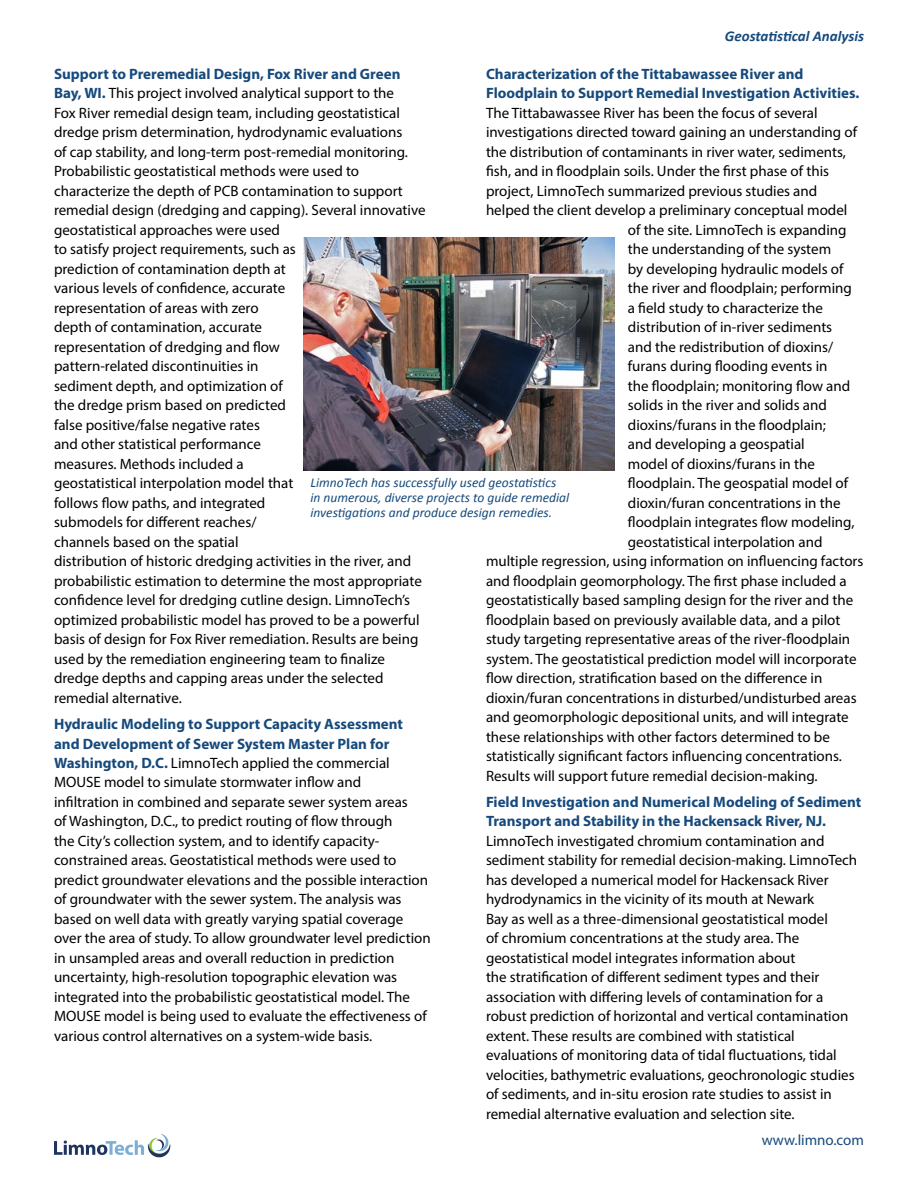
<style>
.page{position:relative;width:918px;height:1188px;background:#fff}
.page>*{position:absolute;margin:0;border:0;box-sizing:border-box;transform-origin:0 0}
.t1{font:15px/19.5px "Myriad Pro";color:#000}
.t2{font:700 15px/19.5px "Myriad Pro";color:#174a7c}
.t3{font:italic 700 15px "Calibri";color:#174a7c}
.t4{font:15px "Myriad Pro";color:#174a7c}
.t5{font:italic 13.5px/15px "Calibri";color:#174a7c}
.s1{font-weight:700;color:#174a7c}
</style>
<div class="page">
<svg style="left:54px;top:1134px;width:116px;height:23px"></svg>
<img style="left:304px;top:238px;width:310px;height:233px">
<p class="t3" style="left:725px;top:27px;width:141px">Geostatistical Analysis</p>
<p class="t2" style="left:486px;top:63px;width:375px">Characterization of the Tittabawassee River and<br>Floodplain to Support Remedial Investigation Activities.</p>
<p class="t1" style="left:486px;top:103px;width:333px">The Tittabawassee River has been the focus of several</p>
<p class="t1" style="left:486px;top:122px;width:373px">investigations directed toward gaining an understanding of</p>
<p class="t1" style="left:486px;top:142px;width:362px">the distribution of contaminants in river water, sediments,</p>
<p class="t1" style="left:486px;top:161px;width:345px">fish, and in floodplain soils. Under the first phase of this</p>
<p class="t1" style="left:486px;top:181px;width:333px">project, LimnoTech summarized previous studies and</p>
<p class="t1" style="left:486px;top:200px;width:363px">helped the client develop a preliminary conceptual model</p>
<p class="t1" style="left:628px;top:220px;width:220px">of the site. LimnoTech is expanding</p>
<p class="t1" style="left:628px;top:239px;width:205px">the understanding of the system</p>
<p class="t1" style="left:628px;top:259px;width:217px">by developing hydraulic models of</p>
<p class="t1" style="left:628px;top:278px;width:226px">the river and floodplain; performing</p>
<p class="t1" style="left:628px;top:298px;width:197px">a field study to characterize the</p>
<p class="t1" style="left:628px;top:317px;width:206px">distribution of in-river sediments</p>
<p class="t1" style="left:628px;top:337px;width:207px">and the redistribution of dioxins/</p>
<p class="t1" style="left:628px;top:356px;width:201px">furans during flooding events in</p>
<p class="t1" style="left:628px;top:376px;width:224px">the floodplain; monitoring flow and</p>
<p class="t1" style="left:628px;top:395px;width:200px">solids in the river and solids and</p>
<p class="t1" style="left:628px;top:415px;width:200px">dioxins/furans in the floodplain;</p>
<p class="t1" style="left:628px;top:434px;width:178px">and developing a geospatial</p>
<p class="t1" style="left:628px;top:454px;width:189px">model of dioxins/furans in the</p>
<p class="t1" style="left:628px;top:473px;width:222px">floodplain. The geospatial model of</p>
<p class="t1" style="left:628px;top:493px;width:214px">dioxin/furan concentrations in the</p>
<p class="t1" style="left:628px;top:512px;width:228px">floodplain integrates flow modeling,</p>
<p class="t1" style="left:628px;top:532px;width:196px">geostatistical interpolation and</p>
<p class="t1" style="left:486px;top:551px;width:379px">multiple regression, using information on influencing factors</p>
<p class="t1" style="left:486px;top:571px;width:362px">and floodplain geomorphology. The first phase included a</p>
<p class="t1" style="left:486px;top:590px;width:369px">geostatistically based sampling design for the river and the</p>
<p class="t1" style="left:486px;top:610px;width:356px">floodplain based on previously available data, and a pilot</p>
<p class="t1" style="left:486px;top:629px;width:366px">study targeting representative areas of the river-floodplain</p>
<p class="t1" style="left:486px;top:649px;width:372px">system. The geostatistical prediction model will incorporate</p>
<p class="t1" style="left:486px;top:668px;width:338px">flow direction, stratification based on the difference in</p>
<p class="t1" style="left:486px;top:688px;width:372px">dioxin/furan concentrations in disturbed/undisturbed areas</p>
<p class="t1" style="left:486px;top:707px;width:364px">and geomorphologic depositional units, and will integrate</p>
<p class="t1" style="left:486px;top:727px;width:345px">these relationships with other factors determined to be</p>
<p class="t1" style="left:486px;top:746px;width:358px">statistically significant factors influencing concentrations.</p>
<p class="t1" style="left:486px;top:766px;width:333px">Results will support future remedial decision-making.</p>
<p class="t2" style="left:486px;top:792px;width:377px">Field Investigation and Numerical Modeling of Sediment<br>Transport and Stability in the Hackensack River, NJ.</p>
<p class="t1" style="left:486px;top:831px;width:373px">LimnoTech investigated chromium contamination and sediment stability for remedial decision-making. LimnoTech has developed a numerical model for Hackensack River hydrodynamics in the vicinity of its mouth at Newark<br>Bay as well as a three-dimensional geostatistical model<br>of chromium concentrations at the study area. The geostatistical model integrates information about<br>the stratification of different sediment types and their association with differing levels of contamination for a robust prediction of horizontal and vertical contamination extent. These results are combined with statistical evaluations of monitoring data of tidal fluctuations, tidal velocities, bathymetric evaluations, geochronologic studies of sediments, and in-situ erosion rate studies to assist in remedial alternative evaluation and selection site.</p>
<p class="t1" style="left:54px;top:64px;width:373px"><span class="s1">Support to Preremedial Design, Fox River and Green Bay, WI.</span> This project involved analytical support to the<br>Fox River remedial design team, including geostatistical dredge prism determination, hydrodynamic evaluations<br>of cap stability, and long-term post-remedial monitoring.<br>Probabilistic geostatistical methods were used to characterize the depth of PCB contamination to support remedial design (dredging and capping). Several innovative geostatistical approaches were used<br>to satisfy project requirements, such as<br>prediction of contamination depth at<br>various levels of confidence, accurate<br>representation of areas with zero<br>depth of contamination, accurate<br>representation of dredging and flow<br>pattern-related discontinuities in<br>sediment depth, and optimization of<br>the dredge prism based on predicted<br>false positive/false negative rates<br>and other statistical performance<br>measures. Methods included a<br>geostatistical interpolation model that<br>follows flow paths, and integrated<br>submodels for different reaches/<br>channels based on the spatial<br>distribution of historic dredging activities in the river, and probabilistic estimation to determine the most appropriate confidence level for dredging cutline design. LimnoTech’s optimized probabilistic model has proved to be a powerful basis of design for Fox River remediation. Results are being used by the remediation engineering team to finalize dredge depths and capping areas under the selected remedial alternative.</p>
<p class="t1" style="left:54px;top:714px;width:378px"><span class="s1">Hydraulic Modeling to Support Capacity Assessment and Development of Sewer System Master Plan for Washington, D.C.</span> LimnoTech applied the commercial MOUSE model to simulate stormwater inflow and<br>infiltration in combined and separate sewer system areas<br>of Washington, D.C., to predict routing of flow through<br>the City’s collection system, and to identify capacity&shy;constrained areas. Geostatistical methods were used to predict groundwater elevations and the possible interaction of groundwater with the sewer system. The analysis was based on well data with greatly varying spatial coverage over the area of study. To allow groundwater level prediction in unsampled areas and overall reduction in prediction uncertainty, high-resolution topographic elevation was integrated into the probabilistic geostatistical model. The MOUSE model is being used to evaluate the effectiveness of various control alternatives on a system-wide basis.</p>
<p class="t5" style="left:310px;top:475px;width:260px">LimnoTech has successfully used geostatistics in numerous, diverse projects to guide remedial investigations and produce design remedies.</p>
<p class="t4" style="left:762px;top:1131px;width:104px">www.limno.com</p>
</div>
